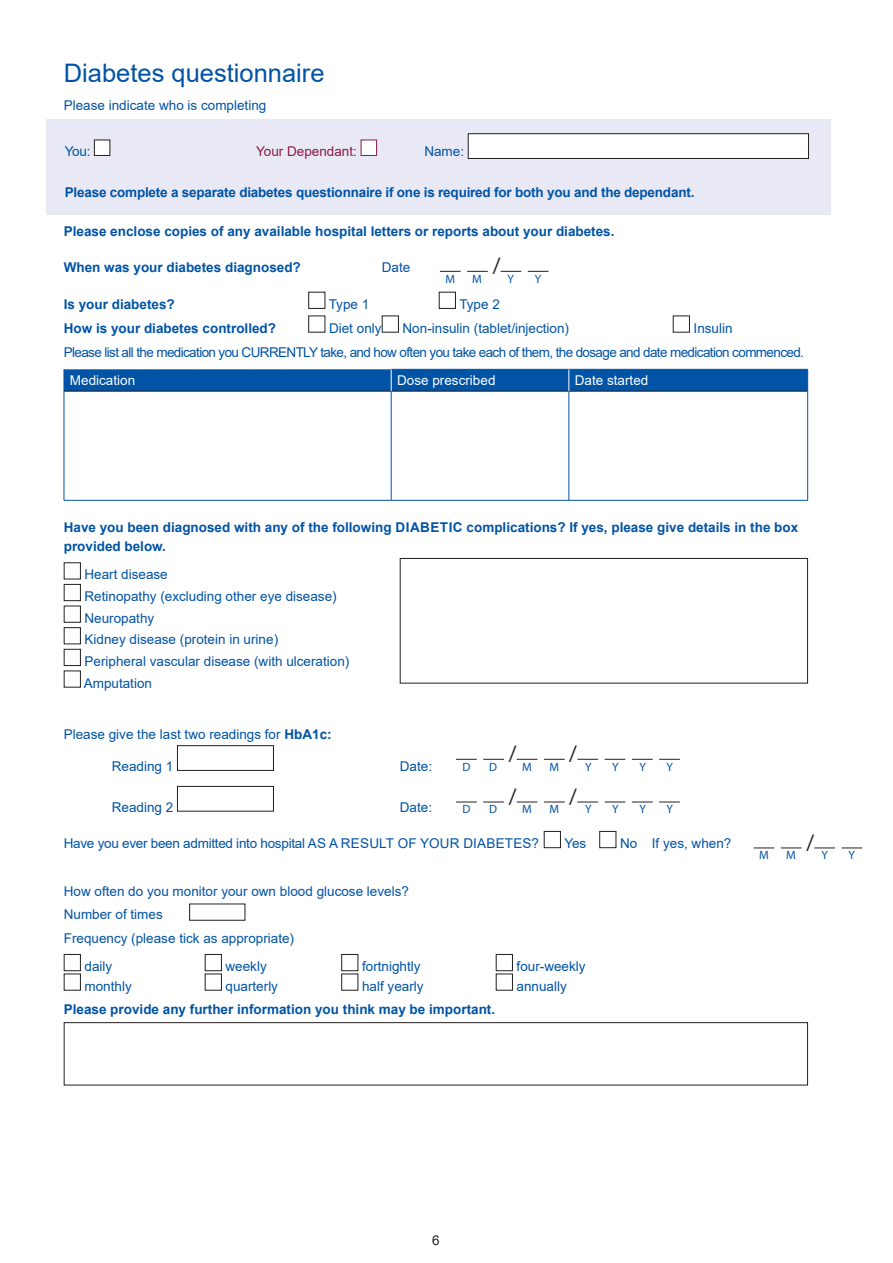
<style>
.page{position:relative;width:893px;height:1263px;background:#fff}
.page>*{position:absolute;margin:0;border:0;box-sizing:border-box;transform-origin:0 0}
.t1{font:25.5px "Arial";color:#0153a6}
.t2{font:22.5px "Myriad Pro";color:#241f1f}
.t3{font:13.5px/21.6px "Arial";color:#0153a6}
.t4{font:700 13.5px/19.5px "Arial";color:#0153a6}
.t5{font:13.5px/24.5px "Arial";letter-spacing:-.045em;color:#0153a6}
.t6{font:13.5px "Arial";letter-spacing:-.02em;color:#0153a6}
.t7{font:13.5px "Arial";color:#fff}
.t8{font:13.5px "Arial";color:#8a1b44}
.t9{font:13.5px "Arial";color:#241f1f}
.t10{font:12px "Myriad Pro";color:#0153a6}
.s1{font-weight:700}
</style>
<div class="page">
<div style="left:308px;top:292px;width:17px;height:17px;border:1px solid #241f1f"></div>
<div style="left:439px;top:292px;width:17px;height:17px;border:1px solid #241f1f"></div>
<hr style="left:64px;top:391px;width:327px;height:1px;background:#241f1f">
<hr style="left:391px;top:391px;width:178px;height:1px;background:#241f1f">
<hr style="left:569px;top:391px;width:238px;height:1px;background:#241f1f">
<hr style="left:64px;top:500px;width:327px;height:1px;background:#0153a6">
<hr style="left:391px;top:500px;width:178px;height:1px;background:#0153a6">
<hr style="left:569px;top:500px;width:239px;height:1px;background:#0153a6">
<hr style="left:391px;top:391px;width:1px;height:109px;background:#0153a6">
<hr style="left:569px;top:391px;width:1px;height:109px;background:#0153a6">
<svg style="left:64px;top:369px;width:744px;height:22px;background:#0454a4"></svg>
<hr style="left:64px;top:391px;width:1px;height:109px;background:#0153a6">
<hr style="left:807px;top:391px;width:1px;height:109px;background:#0153a6">
<div style="left:64px;top:562px;width:17px;height:17px;border:1px solid #241f1f"></div>
<div style="left:64px;top:584px;width:17px;height:17px;border:1px solid #241f1f"></div>
<div style="left:64px;top:606px;width:17px;height:17px;border:1px solid #241f1f"></div>
<div style="left:64px;top:627px;width:17px;height:17px;border:1px solid #241f1f"></div>
<div style="left:64px;top:649px;width:17px;height:17px;border:1px solid #241f1f"></div>
<div style="left:400px;top:558px;width:408px;height:125px;border:1px solid #241f1f"></div>
<div style="left:177px;top:745px;width:97px;height:26px;border:1px solid #241f1f"></div>
<div style="left:177px;top:786px;width:97px;height:25px;border:1px solid #241f1f"></div>
<div style="left:544px;top:831px;width:17px;height:17px;border:1px solid #241f1f"></div>
<div style="left:599px;top:831px;width:17px;height:17px;border:1px solid #241f1f"></div>
<div style="left:64px;top:954px;width:17px;height:17px;border:1px solid #241f1f"></div>
<div style="left:205px;top:954px;width:17px;height:17px;border:1px solid #241f1f"></div>
<div style="left:341px;top:954px;width:17px;height:17px;border:1px solid #241f1f"></div>
<div style="left:496px;top:954px;width:17px;height:17px;border:1px solid #241f1f"></div>
<div style="left:64px;top:1022px;width:744px;height:63px;border:1px solid #241f1f"></div>
<svg style="left:440px;top:271px;width:21px;height:1px"></svg>
<svg style="left:467px;top:271px;width:21px;height:1px"></svg>
<svg style="left:501px;top:271px;width:20px;height:1px"></svg>
<svg style="left:528px;top:271px;width:20px;height:1px"></svg>
<svg style="left:754px;top:848px;width:20px;height:1px"></svg>
<svg style="left:781px;top:848px;width:20px;height:1px"></svg>
<svg style="left:814px;top:848px;width:21px;height:1px"></svg>
<svg style="left:841px;top:848px;width:21px;height:1px"></svg>
<div style="left:47px;top:119px;width:784px;height:95px;background:#e9e9f5"></div>
<div style="left:94px;top:140px;width:16px;height:15px;background:#fff"></div>
<div style="left:94px;top:140px;width:16px;height:16px;border:1px solid #241f1f"></div>
<div style="left:361px;top:140px;width:16px;height:16px;background:#fff;border:1px solid #8a1b44"></div>
<div style="left:468px;top:134px;width:340px;height:24px;background:#fff"></div>
<div style="left:468px;top:133px;width:341px;height:26px;border:1px solid #241f1f"></div>
<svg style="left:456px;top:759px;width:21px;height:1px"></svg>
<svg style="left:483px;top:759px;width:21px;height:1px"></svg>
<svg style="left:517px;top:759px;width:20px;height:1px"></svg>
<svg style="left:544px;top:759px;width:21px;height:1px"></svg>
<svg style="left:577px;top:759px;width:21px;height:1px"></svg>
<svg style="left:605px;top:759px;width:20px;height:1px"></svg>
<svg style="left:632px;top:759px;width:21px;height:1px"></svg>
<svg style="left:659px;top:759px;width:21px;height:1px"></svg>
<svg style="left:456px;top:802px;width:21px;height:1px"></svg>
<svg style="left:483px;top:802px;width:21px;height:1px"></svg>
<svg style="left:517px;top:802px;width:20px;height:1px"></svg>
<svg style="left:544px;top:802px;width:21px;height:1px"></svg>
<svg style="left:577px;top:802px;width:21px;height:1px"></svg>
<svg style="left:605px;top:802px;width:20px;height:1px"></svg>
<svg style="left:632px;top:802px;width:21px;height:1px"></svg>
<svg style="left:659px;top:802px;width:21px;height:1px"></svg>
<div style="left:189px;top:903px;width:56px;height:18px;border:1px solid #241f1f"></div>
<h1 class="t1" style="left:64px;top:56px;width:262px">Diabetes questionnaire</h1>
<p class="t3" style="left:64px;top:95px;width:204px">Please indicate who is completing</p>
<p class="t3" style="left:65px;top:140px;width:27px">You:</p>
<p class="t8" style="left:256px;top:142px;width:102px">Your Dependant:</p>
<p class="t3" style="left:424px;top:140px;width:41px">Name:</p>
<p class="t4" style="left:65px;top:183px;width:631px">Please complete a separate diabetes questionnaire if one is required for both you and the dependant.</p>
<p class="t4" style="left:64px;top:221px;width:552px">Please enclose copies of any available hospital letters or reports about your diabetes.</p>
<p class="t4" style="left:64px;top:258px;width:239px">When was your diabetes diagnosed?</p>
<p class="t3" style="left:382px;top:257px;width:30px">Date</p>
<p class="t4" style="left:64px;top:294px;width:113px">Is your diabetes?</p>
<p class="t3" style="left:329px;top:293px;width:42px">Type 1</p>
<p class="t3" style="left:459px;top:293px;width:42px">Type 2</p>
<p class="t4" style="left:64px;top:318px;width:214px">How is your diabetes controlled?</p>
<p class="t3" style="left:329px;top:317px;width:54px">Diet only</p>
<p class="t3" style="left:403px;top:317px;width:168px">Non-insulin (tablet/injection)</p>
<h2 class="t2" style="left:493px;top:252px;width:9px">/</h2>
<p class="t10" style="left:445px;top:271px;width:11px">M</p>
<p class="t10" style="left:472px;top:271px;width:11px">M</p>
<p class="t10" style="left:508px;top:271px;width:8px">Y</p>
<p class="t10" style="left:535px;top:271px;width:8px">Y</p>
<p class="t5" style="left:64px;top:315px;width:742px;text-indent:630px">Insulin<br>Please list all the medication you CURRENTLY take, and how often you take each of them, the dosage and date medication commenced.</p>
<p class="t7" style="left:70px;top:371px;width:67px">Medication</p>
<p class="t7" style="left:397px;top:371px;width:100px">Dose prescribed</p>
<p class="t7" style="left:575px;top:371px;width:75px">Date started</p>
<p class="t4" style="left:64px;top:517px;width:736px">Have you been diagnosed with any of the following DIABETIC complications? If yes, please give details in the box provided below.</p>
<p class="t3" style="left:84px;top:564px;width:267px">Heart disease<br>Retinopathy (excluding other eye disease)<br>Neuropathy<br>Kidney disease (protein in urine)<br>Peripheral vascular disease (with ulceration)<br>Amputation</p>
<p class="t3" style="left:64px;top:723px;width:269px">Please give the last two readings for <span class="s1">HbA1c:</span></p>
<p class="t3" style="left:112px;top:755px;width:63px">Reading 1</p>
<p class="t3" style="left:400px;top:755px;width:34px">Date:</p>
<p class="t3" style="left:112px;top:796px;width:63px">Reading 2</p>
<p class="t3" style="left:400px;top:796px;width:34px">Date:</p>
<p class="t6" style="left:64px;top:834px;width:477px">Have you ever been admitted into hospital AS A RESULT OF YOUR DIABETES?</p>
<p class="t3" style="left:564px;top:832px;width:24px">Yes</p>
<p class="t3" style="left:620px;top:832px;width:113px">No If yes, when?</p>
<p class="t3" style="left:64px;top:879px;width:347px;line-height:23.7px">How often do you monitor your own blood glucose levels?<br>Number of times<br>Frequency (please tick as appropriate)</p>
<p class="t3" style="left:85px;top:955px;width:29px">daily</p>
<p class="t3" style="left:226px;top:955px;width:43px">weekly</p>
<p class="t3" style="left:362px;top:955px;width:60px">fortnightly</p>
<p class="t3" style="left:517px;top:955px;width:71px">four-weekly</p>
<p class="t3" style="left:85px;top:975px;width:49px">monthly</p>
<p class="t3" style="left:226px;top:975px;width:54px">quarterly</p>
<p class="t3" style="left:362px;top:975px;width:63px">half yearly</p>
<p class="t3" style="left:517px;top:975px;width:52px">annually</p>
<p class="t4" style="left:64px;top:1000px;width:433px">Please provide any further information you think may be important.</p>
<h2 class="t2" style="left:509px;top:740px;width:9px">/</h2>
<h2 class="t2" style="left:569px;top:740px;width:9px">/</h2>
<p class="t10" style="left:462px;top:759px;width:9px">D</p>
<p class="t10" style="left:489px;top:759px;width:9px">D</p>
<p class="t10" style="left:522px;top:759px;width:11px">M</p>
<p class="t10" style="left:549px;top:759px;width:11px">M</p>
<p class="t10" style="left:585px;top:759px;width:8px">Y</p>
<p class="t10" style="left:612px;top:759px;width:8px">Y</p>
<p class="t10" style="left:640px;top:759px;width:8px">Y</p>
<p class="t10" style="left:666px;top:759px;width:8px">Y</p>
<h2 class="t2" style="left:509px;top:783px;width:9px">/</h2>
<h2 class="t2" style="left:569px;top:783px;width:9px">/</h2>
<p class="t10" style="left:462px;top:802px;width:9px">D</p>
<p class="t10" style="left:489px;top:802px;width:9px">D</p>
<p class="t10" style="left:522px;top:802px;width:11px">M</p>
<p class="t10" style="left:549px;top:802px;width:11px">M</p>
<p class="t10" style="left:585px;top:802px;width:8px">Y</p>
<p class="t10" style="left:612px;top:802px;width:8px">Y</p>
<p class="t10" style="left:640px;top:802px;width:8px">Y</p>
<p class="t10" style="left:666px;top:802px;width:8px">Y</p>
<h2 class="t2" style="left:806px;top:828px;width:9px">/</h2>
<p class="t10" style="left:759px;top:848px;width:11px">M</p>
<p class="t10" style="left:786px;top:848px;width:11px">M</p>
<p class="t10" style="left:821px;top:848px;width:8px">Y</p>
<p class="t10" style="left:849px;top:848px;width:8px">Y</p>
<p class="t9" style="left:432px;top:1230px;width:9px">6</p>
</div>
